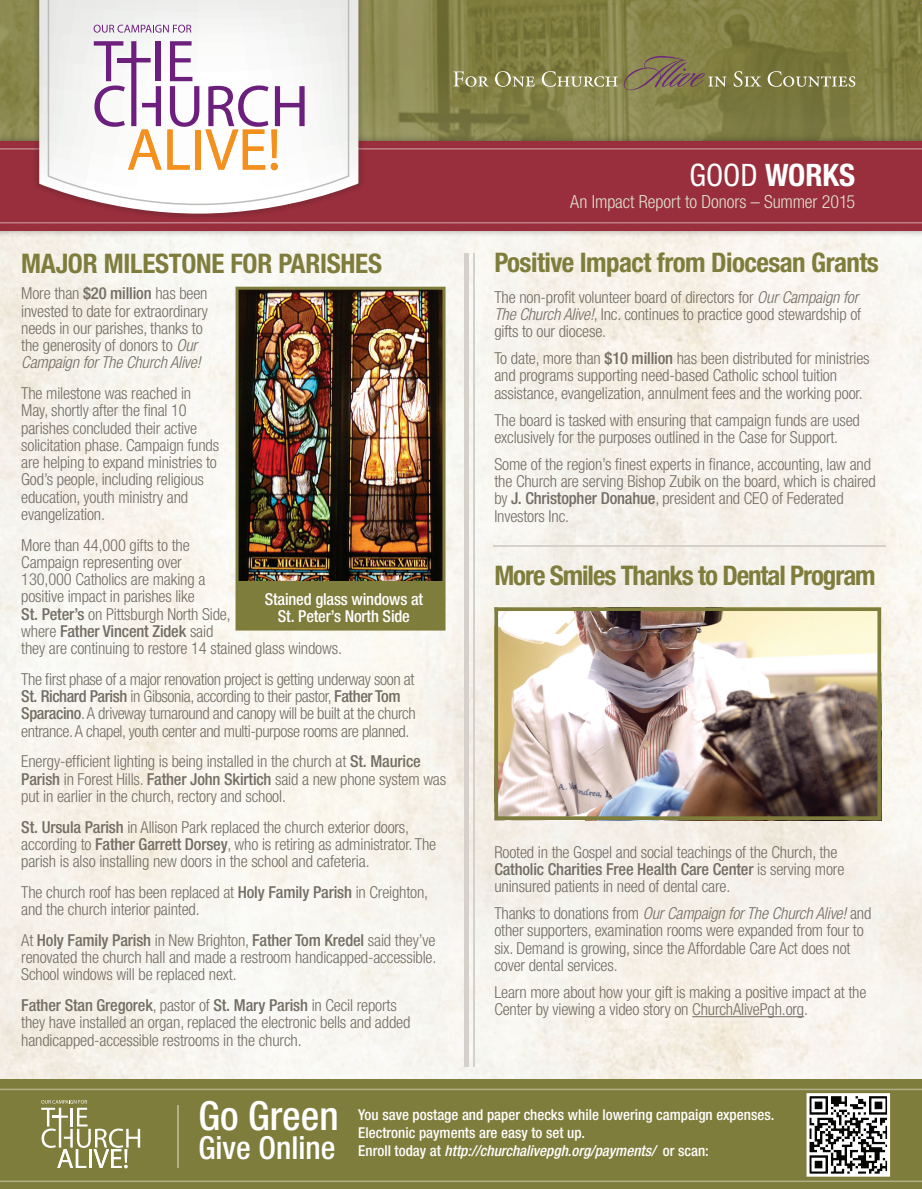
<style>
.page{position:relative;width:922px;height:1189px;background:#fff}
.page>*{position:absolute;margin:0;border:0;box-sizing:border-box;transform-origin:0 0}
.t1{font:500 condensed 40.05px "Helvetica Neue LT Std";color:#fff}
.t2{font:500 condensed 31.8px "Helvetica Neue LT Std";color:#fff}
.t3{font:700 condensed 30.9px "Helvetica Neue LT Std";letter-spacing:-.005em;color:#fff}
.t4{font:700 condensed 27px "Helvetica Neue LT Std";letter-spacing:-.02em;color:#7f7d3c}
.t5{font:700 condensed 27px "Helvetica Neue LT Std";letter-spacing:-.04em;color:#7f7d3c}
.t6{font:300 condensed 18.15px "Helvetica Neue LT Std";letter-spacing:-.005em;color:#dfdfce}
.t7{font:300 condensed 16.5px/17.2px "Helvetica Neue LT Std";letter-spacing:-.01em;color:#736e64}
.t8{font:500 condensed 16.5px/17.2px "Helvetica Neue LT Std";letter-spacing:-.01em;color:#fff;text-align:center}
.t9{font:500 condensed 15px/18px "Helvetica Neue LT Std";color:#fff}
.s1{font-weight:500}
.s2{font-style:italic}
.s3{font-weight:400}
</style>
<div class="page">
<img style="left:0;top:238px;width:922px;height:841px">
<img style="left:0;top:0;width:922px;height:134px">
<div style="left:0;top:134px;width:922px;height:104px;background:#231f20;opacity:.34"></div>
<div style="left:0;top:141px;width:922px;height:89px;background:#992e3c"></div>
<hr style="left:0;top:148px;width:922px;height:2px;background:#fff">
<hr style="left:0;top:222px;width:922px;height:1px;background:#fff">
<div style="left:32px;top:0;width:333px;height:220px;background:#231f20;opacity:.21"></div>
<svg style="left:39px;top:0;width:319px;height:214px"></svg>
<svg style="left:47px;top:0;width:303px;height:206px"></svg>
<div style="left:0;top:1079px;width:922px;height:110px;background:#7f7d3c"></div>
<hr style="left:464px;top:253px;width:4px;height:813px;background:#d5d0c9">
<hr style="left:473px;top:253px;width:1px;height:813px;background:#d5d0c9">
<svg style="left:624px;top:56px;width:231px;height:34px;background:#847e4e"></svg>
<svg style="left:453px;top:71px;width:165px;height:16px;background:#9b9969"></svg>
<hr style="left:177px;top:1105px;width:2px;height:63px;background:#fff">
<svg style="left:94px;top:25px;width:97px;height:8px"></svg>
<svg style="left:94px;top:41px;width:105px;height:129px"></svg>
<div style="left:195px;top:130px;width:6px;height:40px;background:#f4901d"></div>
<svg style="left:205px;top:86px;width:100px;height:84px"></svg>
<svg style="left:41px;top:1100px;width:99px;height:68px"></svg>
<hr style="left:0;top:1089px;width:922px;height:1px;background:#fff">
<hr style="left:0;top:1181px;width:922px;height:1px;background:#fff">
<hr style="left:692px;top:1016px;width:112px;height:1px;background:#736e64">
<img style="left:499px;top:612px;width:377px;height:203px">
<div style="left:494px;top:607px;width:387px;height:213px;border:4px solid #7f7d3c"></div>
<img style="left:239px;top:291px;width:202px;height:289px">
<div style="left:235px;top:287px;width:210px;height:297px;border:3px solid #7f7d3c"></div>
<hr style="left:493px;top:545px;width:392px;height:2px;background:#d5d0c9">
<div style="left:237px;top:585px;width:207px;height:44px;background:#7f7d3c"></div>
<div style="left:235px;top:584px;width:210px;height:47px;border:3px solid #7f7d3c"></div>
<svg style="left:805px;top:1093px;width:92px;height:89px;background:#96968d"></svg>
<h3 class="t4" style="left:21px;top:247px;width:360px">Major Milestone for Parishes</h3>
<p class="t7" style="left:21px;top:285px;width:188px">More than <span class="s1">$20 million</span> has been invested to date for extraordinary needs in our parishes, thanks to the generosity of donors to <span class="s2">Our<br>Campaign for The Church Alive!</span></p>
<p class="t7" style="left:21px;top:385px;width:199px">The milestone was reached in<br>May, shortly after the final 10 parishes concluded their active solicitation phase. Campaign funds are helping to expand ministries to<br>God’s people, including religious education, youth ministry and evangelization.</p>
<p class="t7" style="left:21px;top:536px;width:322px">More than 44,000 gifts to the<br>Campaign representing over<br>130,000 Catholics are making a<br>positive impact in parishes like<br><span class="s1">St. Peter’s</span> on Pittsburgh North Side,<br>where <span class="s1">Father Vincent Zidek</span> said<br>they are continuing to restore 14 stained glass windows.</p>
<p class="t7" style="left:21px;top:670px;width:396px">The first phase of a major renovation project is getting underway soon at <span class="s1">St. Richard Parish</span> in Gibsonia, according to their pastor, <span class="s1">Father Tom Sparacino</span>. A driveway turnaround and canopy will be built at the church entrance. A chapel, youth center and multi-purpose rooms are planned.</p>
<p class="t7" style="left:21px;top:753px;width:426px">Energy-efficient lighting is being installed in the church at <span class="s1">St. Maurice<br>Parish</span> in Forest Hills. <span class="s1">Father John Skirtich</span> said a new phone system was put in earlier in the church, rectory and school.</p>
<p class="t7" style="left:21px;top:818px;width:416px"><span class="s1">St. Ursula Parish</span> in Allison Park replaced the church exterior doors, according to <span class="s1">Father Garrett Dorsey</span>, who is retiring as administrator. The parish is also installing new doors in the school and cafeteria.</p>
<p class="t7" style="left:21px;top:883px;width:408px">The church roof has been replaced at <span class="s1">Holy Family Parish</span> in Creighton, and the church interior painted.</p>
<p class="t7" style="left:21px;top:931px;width:417px;text-align:justify">At <span class="s1">Holy Family Parish</span> in New Brighton, <span class="s1">Father Tom Kredel</span> said they’ve renovated the church hall and made a restroom handicapped-accessible.<br>School windows will be replaced next.</p>
<p class="t7" style="left:21px;top:996px;width:390px"><span class="s1">Father Stan Gregorek</span>, pastor of <span class="s1">St. Mary Parish</span> in Cecil reports they have installed an organ, replaced the electronic bells and added handicapped-accessible restrooms in the church.</p>
<p class="t8" style="left:265px;top:590px;width:160px">Stained glass windows at<br>St. Peter’s North Side</p>
<h3 class="t3" style="left:689px;top:156px;width:167px"><span class="s3">GOOD</span> WORKS</h3>
<p class="t6" style="left:570px;top:191px;width:287px">An Impact Report to Donors – Summer 2015</p>
<h3 class="t4" style="left:494px;top:246px;width:386px">Positive Impact from Diocesan Grants</h3>
<p class="t7" style="left:494px;top:288px;width:368px">The non-profit volunteer board of directors for <span class="s2">Our Campaign for<br>The Church Alive!</span>, Inc. continues to practice good stewardship of gifts to our diocese.</p>
<p class="t7" style="left:494px;top:350px;width:377px">To date, more than <span class="s1">$10 million</span> has been distributed for ministries and programs supporting need-based Catholic school tuition assistance, evangelization, annulment fees and the working poor.</p>
<p class="t7" style="left:494px;top:411px;width:367px">The board is tasked with ensuring that campaign funds are used exclusively for the purposes outlined in the Case for Support.</p>
<p class="t7" style="left:494px;top:455px;width:383px">Some of the region’s finest experts in finance, accounting, law and the Church are serving Bishop Zubik on the board, which is chaired by <span class="s1">J. Christopher Donahue</span>, president and CEO of Federated Investors Inc.</p>
<h3 class="t5" style="left:494px;top:559px;width:383px">More Smiles Thanks to Dental Program</h3>
<p class="t7" style="left:494px;top:843px;width:351px">Rooted in the Gospel and social teachings of the Church, the<br><span class="s1">Catholic Charities Free Health Care Center</span> is serving more uninsured patients in need of dental care.</p>
<p class="t7" style="left:494px;top:904px;width:378px">Thanks to donations from <span class="s2">Our Campaign for The Church Alive!</span> and other supporters, examination rooms were expanded from four to six. Demand is growing, since the Affordable Care Act does not cover dental services.</p>
<p class="t7" style="left:494px;top:983px;width:374px">Learn more about how your gift is making a positive impact at the<br>Center by viewing a video story on ChurchAlivePgh.org.</p>
<h1 class="t1" style="left:198px;top:1092px;width:142px">Go Green</h1>
<h2 class="t2" style="left:198px;top:1128px;width:138px">Give Online</h2>
<p class="t9" style="left:358px;top:1105px;width:417px">You save postage and paper checks while lowering campaign expenses.<br>Electronic payments are easy to set up.<br>Enroll today at <span class="s2">http://churchalivepgh.org/payments/</span> or scan:</p>
</div>
